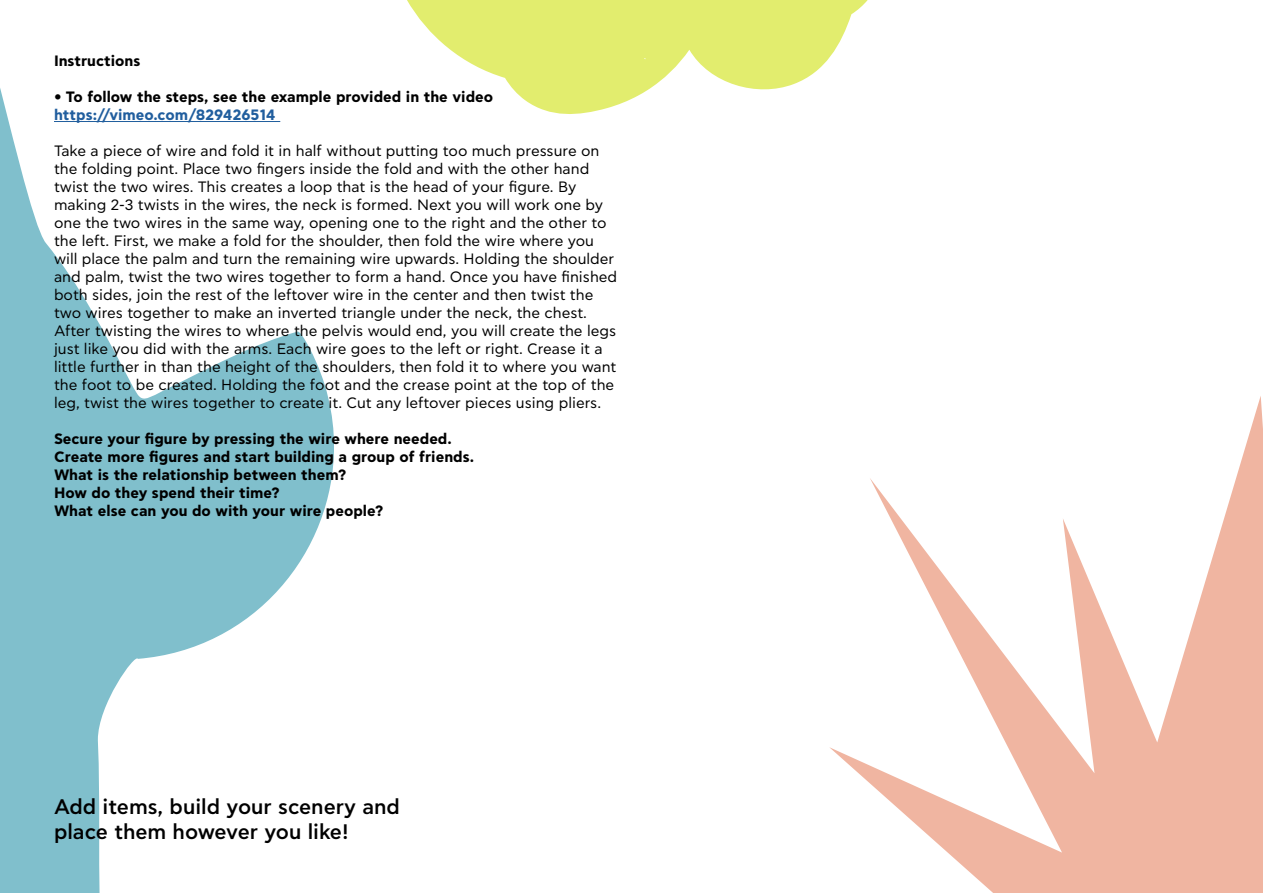
<style>
.page{position:relative;width:1263px;height:893px;background:#fff}
.page>*{position:absolute;margin:0;border:0;box-sizing:border-box;transform-origin:0 0}
.t1{font:500 21px/25.2px "CF Asty Pro";color:#000}
.t2{font:15px/18px "CF Asty Pro";color:#000}
.t3{font:700 15px/18px "CF Asty Pro";color:#000}
.t4{font:700 15px "CF Asty Pro";color:#215e9e}
</style>
<div class="page">
<svg style="left:407px;top:0;width:461px;height:114px;fill:#e2ed6e"></svg>
<svg style="left:0;top:88px;width:334px;height:805px"></svg>
<svg style="left:829px;top:396px;width:434px;height:497px"></svg>
<hr style="left:54px;top:121px;width:226px;height:1px;background:#215e9e">
<p class="t3" style="left:54px;top:52px;width:88px">Instructions</p>
<p class="t3" style="left:54px;top:88px;width:441px">• To follow the steps, see the example provided in the video</p>
<p class="t4" style="left:54px;top:105px;width:223px">https://vimeo.com/829426514</p>
<p class="t2" style="left:54px;top:142px;width:565px">Take a piece of wire and fold it in half without putting too much pressure on the folding point. Place two fingers inside the fold and with the other hand twist the two wires. This creates a loop that is the head of your figure. By making 2-3 twists in the wires, the neck is formed. Next you will work one by one the two wires in the same way, opening one to the right and the other to the left. First, we make a fold for the shoulder, then fold the wire where you will place the palm and turn the remaining wire upwards. Holding the shoulder and palm, twist the two wires together to form a hand. Once you have finished both sides, join the rest of the leftover wire in the center and then twist the two wires together to make an inverted triangle under the neck, the chest.<br>After twisting the wires to where the pelvis would end, you will create the legs just like you did with the arms. Each wire goes to the left or right. Crease it a little further in than the height of the shoulders, then fold it to where you want the foot to be created. Holding the foot and the crease point at the top of the leg, twist the wires together to create it. Cut any leftover pieces using pliers.</p>
<p class="t3" style="left:54px;top:430px;width:422px">Secure your figure by pressing the wire where needed.<br>Create more figures and start building a group of friends.<br>What is the relationship between them?<br>How do they spend their time?<br>What else can you do with your wire people?</p>
<h1 class="t1" style="left:54px;top:794px;width:347px">Add items, build your scenery and place them however you like!</h1>
</div>
